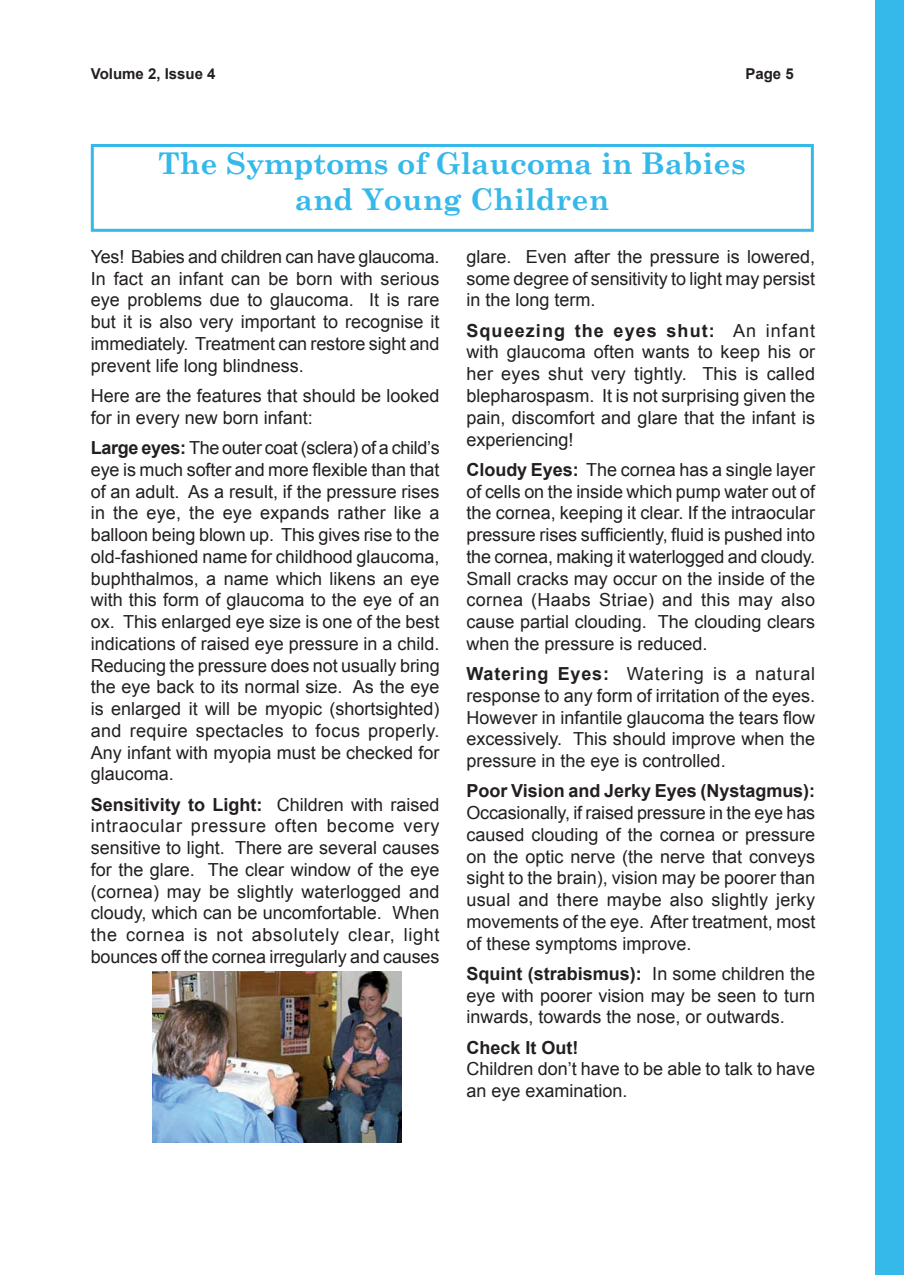
<style>
.page{position:relative;width:904px;height:1275px;background:#fff}
.page>*{position:absolute;margin:0;border:0;box-sizing:border-box;transform-origin:0 0}
.t1{font:700 30px/36px "Century Schoolbook";color:#35b8ea;text-align:center}
.t2{font:18px/21.8px "Arial";color:#231f20;text-align:justify}
.t3{font:700 18px "Arial";color:#231f20}
.t4{font:700 15px "Arial";color:#231f20}
.s1{font-weight:700}
</style>
<div class="page">
<div style="left:875px;top:0;width:29px;height:1275px;background:#35b8ea"></div>
<div style="left:91px;top:144px;width:723px;height:88px;border:3px solid #35b8ea"></div>
<img style="left:152px;top:972px;width:249px;height:170px">
<p class="t4" style="left:91px;top:66px;width:126px">Volume 2, Issue 4</p>
<p class="t4" style="left:745px;top:66px;width:50px">Page 5</p>
<h1 class="t1" style="left:158px;top:145px;width:589px">The Symptoms of Glaucoma in Babies and Young Children</h1>
<p class="t2" style="left:91px;top:246px;width:350px">Yes! Babies and children can have glaucoma.<br>In fact an infant can be born with serious eye problems due to glaucoma. It is rare but it is also very important to recognise it immediately. Treatment can restore sight and prevent life long blindness.</p>
<p class="t2" style="left:91px;top:385px;width:350px">Here are the features that should be looked for in every new born infant:</p>
<p class="t2" style="left:91px;top:437px;width:350px"><span class="s1">Large eyes:</span> The outer coat (sclera) of a child’s eye is much softer and more flexible than that of an adult. As a result, if the pressure rises in the eye, the eye expands rather like a balloon being blown up. This gives rise to the old-fashioned name for childhood glaucoma, buphthalmos, a name which likens an eye with this form of glaucoma to the eye of an ox. This enlarged eye size is one of the best indications of raised eye pressure in a child.<br>Reducing the pressure does not usually bring the eye back to its normal size. As the eye is enlarged it will be myopic (shortsighted) and require spectacles to focus properly.<br>Any infant with myopia must be checked for glaucoma.</p>
<p class="t2" style="left:91px;top:793px;width:350px"><span class="s1">Sensitivity to Light:</span> Children with raised intraocular pressure often become very sensitive to light. There are several causes for the glare. The clear window of the eye (cornea) may be slightly waterlogged and cloudy, which can be uncomfortable. When the cornea is not absolutely clear, light bounces off the cornea irregularly and causes</p>
<p class="t2" style="left:466px;top:246px;width:350px">glare. Even after the pressure is lowered, some degree of sensitivity to light may persist in the long term.</p>
<p class="t2" style="left:466px;top:320px;width:350px"><span class="s1">Squeezing the eyes shut:</span> An infant with glaucoma often wants to keep his or her eyes shut very tightly. This is called blepharospasm. It is not surprising given the pain, discomfort and glare that the infant is experiencing!</p>
<p class="t2" style="left:466px;top:459px;width:350px"><span class="s1">Cloudy Eyes:</span> The cornea has a single layer of cells on the inside which pump water out of the cornea, keeping it clear. If the intraocular pressure rises sufficiently, fluid is pushed into the cornea, making it waterlogged and cloudy.<br>Small cracks may occur on the inside of the cornea (Haabs Striae) and this may also cause partial clouding. The clouding clears when the pressure is reduced.</p>
<p class="t2" style="left:466px;top:663px;width:350px"><span class="s1">Watering Eyes:</span> Watering is a natural response to any form of irritation of the eyes.<br>However in infantile glaucoma the tears flow excessively. This should improve when the pressure in the eye is controlled.</p>
<p class="t3" style="left:466px;top:781px;width:350px">Poor Vision and Jerky Eyes (Nystagmus):</p>
<p class="t2" style="left:466px;top:802px;width:350px">Occasionally, if raised pressure in the eye has caused clouding of the cornea or pressure on the optic nerve (the nerve that conveys sight to the brain), vision may be poorer than usual and there maybe also slightly jerky movements of the eye. After treatment, most of these symptoms improve.</p>
<p class="t2" style="left:466px;top:963px;width:350px"><span class="s1">Squint (strabismus):</span> In some children the eye with poorer vision may be seen to turn inwards, towards the nose, or outwards.</p>
<p class="t3" style="left:466px;top:1037px;width:114px">Check It Out!</p>
<p class="t2" style="left:466px;top:1058px;width:350px">Children don’t have to be able to talk to have an eye examination.</p>
</div>
